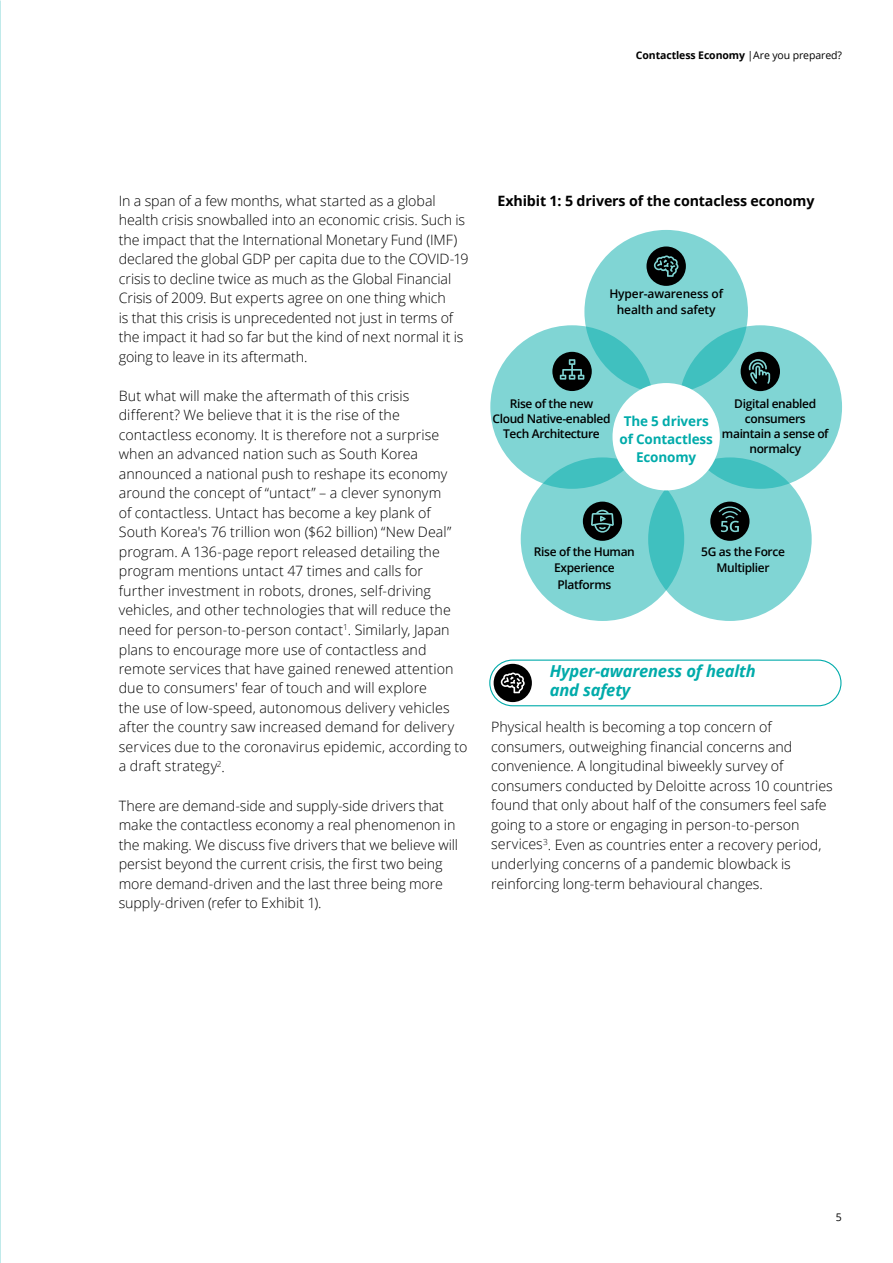
<style>
.page{position:relative;width:893px;height:1263px;background:#fff}
.page>*{position:absolute;margin:0;border:0;box-sizing:border-box;transform-origin:0 0}
.t1{font:italic 700 16.5px/19.5px "Open Sans";letter-spacing:-.01em;color:#00abaa}
.t2{font:300 14.25px/19.5px "Open Sans";color:#000}
.t3{font:700 14.25px "Open Sans";letter-spacing:-.01em;color:#000}
.t4{font:700 13.5px/18px "Open Sans";letter-spacing:-.01em;color:#00abaa;text-align:center}
.t5{font:600 12px/15px "Open Sans";letter-spacing:-.03em;color:#000;text-align:center}
.t6{font:600 12px/16.5px "Open Sans";letter-spacing:-.01em;color:#000;text-align:center}
.t7{font:700 10.5px "Open Sans";letter-spacing:-.01em;color:#000}
.t8{font:10.5px "Open Sans";color:#000}
.s1{font-weight:400}
</style>
<div class="page">
<div style="left:584px;top:230px;width:164px;height:163px;background:#80d5d4;border-radius:50%"></div>
<div style="left:648px;top:457px;width:164px;height:164px;background:#80d5d4;border-radius:50%"></div>
<svg style="left:521px;top:457px;width:163px;height:164px;background:#76d1d1"></svg>
<svg style="left:678px;top:325px;width:164px;height:164px;background:#73d0cf"></svg>
<svg style="left:490px;top:325px;width:164px;height:164px;background:#73d1d0"></svg>
<div style="left:612px;top:383px;width:108px;height:107px;background:#fff;border-radius:50%"></div>
<img style="left:0;top:0;width:1px;height:1263px">
<div style="left:489px;top:659px;width:352px;height:47px;border:1px solid #00abaa;border-radius:23px"></div>
<svg style="left:552px;top:352px;width:40px;height:39px;background:#2a4646"></svg>
<svg style="left:710px;top:502px;width:39px;height:39px"></svg>
<svg style="left:583px;top:502px;width:39px;height:39px;background:#2a4646"></svg>
<svg style="left:646px;top:246px;width:40px;height:40px"></svg>
<svg style="left:494px;top:664px;width:38px;height:38px"></svg>
<svg style="left:741px;top:352px;width:39px;height:39px;background:#294444"></svg>
<p class="t7" style="left:636px;top:48px;width:207px">Contactless Economy <span class="s1">|Are you prepared?</span></p>
<p class="t2" style="left:119px;top:191px;width:351px">In a span of a few months, what started as a global health crisis snowballed into an economic crisis. Such is the impact that the International Monetary Fund (IMF) declared the global GDP per capita due to the COVID-19 crisis to decline twice as much as the Global Financial Crisis of 2009. But experts agree on one thing which<br>is that this crisis is unprecedented not just in terms of the impact it had so far but the kind of next normal it is going to leave in its aftermath.</p>
<p class="t2" style="left:119px;top:386px;width:350px">But what will make the aftermath of this crisis different? We believe that it is the rise of the contactless economy. It is therefore not a surprise when an advanced nation such as South Korea announced a national push to reshape its economy around the concept of “untact” – a clever synonym<br>of contactless. Untact has become a key plank of South Korea's 76 trillion won ($62 billion) “New Deal” program. A 136-page report released detailing the program mentions untact 47 times and calls for further investment in robots, drones, self-driving vehicles, and other technologies that will reduce the need for person-to-person contact<sup>1</sup>. Similarly, Japan plans to encourage more use of contactless and remote services that have gained renewed attention due to consumers' fear of touch and will explore<br>the use of low-speed, autonomous delivery vehicles after the country saw increased demand for delivery services due to the coronavirus epidemic, according to a draft strategy<sup>2</sup>.</p>
<p class="t2" style="left:119px;top:795px;width:341px">There are demand-side and supply-side drivers that make the contactless economy a real phenomenon in the making. We discuss five drivers that we believe will persist beyond the current crisis, the first two being more demand-driven and the last three being more supply-driven (refer to Exhibit 1).</p>
<p class="t3" style="left:498px;top:191px;width:318px">Exhibit 1: 5 drivers of the contacless economy</p>
<p class="t6" style="left:609px;top:285px;width:115px">Hyper-awareness of health and safety</p>
<p class="t5" style="left:492px;top:395px;width:119px">Rise of the new<br>Cloud Native-enabled<br>Tech Architecture</p>
<p class="t4" style="left:619px;top:411px;width:95px">The 5 drivers of Contactless<br>Economy</p>
<p class="t5" style="left:722px;top:395px;width:108px">Digital enabled consumers maintain a sense of normalcy</p>
<p class="t5" style="left:534px;top:543px;width:102px;line-height:16.5px">Rise of the Human<br>Experience<br>Platforms</p>
<p class="t5" style="left:701px;top:543px;width:85px;line-height:16.5px">5G as the Force<br>Multiplier</p>
<p class="t1" style="left:550px;top:660px;width:207px">Hyper-awareness of health and safety</p>
<p class="t2" style="left:491px;top:717px;width:343px">Physical health is becoming a top concern of consumers, outweighing financial concerns and convenience. A longitudinal biweekly survey of consumers conducted by Deloitte across 10 countries found that only about half of the consumers feel safe going to a store or engaging in person-to-person services<sup>3</sup>. Even as countries enter a recovery period, underlying concerns of a pandemic blowback is reinforcing long-term behavioural changes.</p>
<p class="t8" style="left:836px;top:1210px;width:8px">5</p>
</div>
